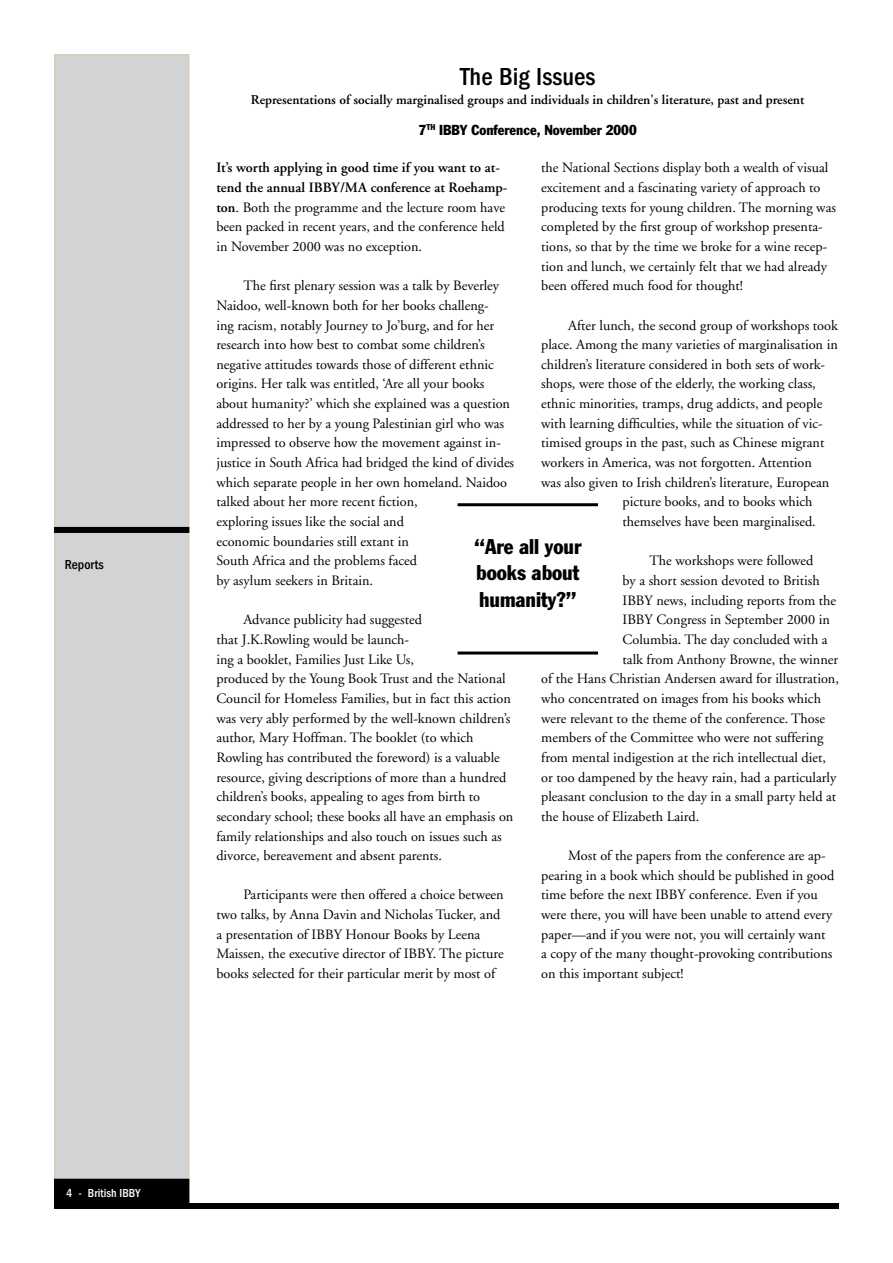
<style>
.page{position:relative;width:893px;height:1263px;background:#fff}
.page>*{position:absolute;margin:0;border:0;box-sizing:border-box;transform-origin:0 0}
.t1{font:500 condensed 25.5px "Franklin Gothic";color:#000}
.t2{font:condensed 21px/26.7px "Franklin Gothic";color:#000;text-align:justify}
.t3{font:14.25px/19.6px "Adobe Garamond";color:#000}
.t4{font:condensed 14.25px "Franklin Gothic";color:#000}
.t5{font:600 13.5px "Adobe Garamond";color:#000}
.t6{font:500 condensed 13.5px "Franklin Gothic";color:#000}
.t7{font:500 condensed 12px "Franklin Gothic";color:#fff}
.s1{font-weight:600}
</style>
<div class="page">
<div style="left:55px;top:55px;width:134px;height:1146px;background:#d1d3d4"></div>
<div style="left:54px;top:54px;width:135px;height:1148px;border:2px solid #dccbb5"></div>
<div style="left:54px;top:1203px;width:785px;height:6px;background:#000"></div>
<hr style="left:458px;top:651px;width:140px;height:3px;background:#000">
<hr style="left:458px;top:503px;width:140px;height:3px;background:#000">
<div style="left:55px;top:1179px;width:134px;height:26px;background:#000"></div>
<div style="left:54px;top:527px;width:135px;height:6px;background:#000"></div>
<p class="t6" style="left:65px;top:557px;width:41px">Reports</p>
<h1 class="t1" style="left:460px;top:62px;width:137px">The Big Issues</h1>
<p class="t5" style="left:251px;top:93px;width:555px">Representations of socially marginalised groups and individuals in children's literature, past and present</p>
<p class="t4" style="left:419px;top:121px;width:220px">7<sup>TH</sup> IBBY Conference, November 2000</p>
<p class="t3" style="left:216px;top:158px;width:292px"><span class="s1">It’s worth applying in good time if you want to at&shy;tend the annual IBBY/MA conference at Roehamp&shy;ton</span>. Both the programme and the lecture room have been packed in recent years, and the conference held in November 2000 was no exception.</p>
<p class="t3" style="left:216px;top:276px;width:299px;text-indent:27px">The first plenary session was a talk by Beverley Naidoo, well-known both for her books challeng-<br>ing racism, notably Journey to Jo’burg, and for her research into how best to combat some children’s negative attitudes towards those of different ethnic origins. Her talk was entitled, ‘Are all your books about humanity?’ which she explained was a question addressed to her by a young Palestinian girl who was impressed to observe how the movement against in&shy;justice in South Africa had bridged the kind of divides which separate people in her own homeland. Naidoo talked about her more recent fiction,<br>exploring issues like the social and<br>economic boundaries still extant in<br>South Africa and the problems faced<br>by asylum seekers in Britain.</p>
<p class="t3" style="left:216px;top:610px;width:299px;text-indent:27px">Advance publicity had suggested<br>that J.K.Rowling would be launch-<br>ing a booklet, Families Just Like Us,<br>produced by the Young Book Trust and the National Council for Homeless Families, but in fact this action was very ably performed by the well-known children’s author, Mary Hoffman. The booklet (to which Rowling has contributed the foreword) is a valuable resource, giving descriptions of more than a hundred children’s books, appealing to ages from birth to secondary school; these books all have an emphasis on family relationships and also touch on issues such as divorce, bereavement and absent parents.</p>
<p class="t3" style="left:216px;top:885px;width:289px;text-indent:27px">Participants were then offered a choice between two talks, by Anna Davin and Nicholas Tucker, and a presentation of IBBY Honour Books by Leena Maissen, the executive director of IBBY. The picture books selected for their particular merit by most of</p>
<p class="t3" style="left:541px;top:158px;width:296px">the National Sections display both a wealth of visual excitement and a fascinating variety of approach to producing texts for young children. The morning was completed by the first group of workshop presenta&shy;tions, so that by the time we broke for a wine recep&shy;tion and lunch, we certainly felt that we had already been offered much food for thought!</p>
<p class="t3" style="left:568px;top:316px;width:271px">After lunch, the second group of workshops took</p>
<p class="t3" style="left:541px;top:335px;width:298px">place. Among the many varieties of marginalisation in</p>
<p class="t3" style="left:541px;top:355px;width:285px">children’s literature considered in both sets of work-</p>
<p class="t3" style="left:541px;top:374px;width:276px">shops, were those of the elderly, the working class,</p>
<p class="t3" style="left:541px;top:394px;width:283px">ethnic minorities, tramps, drug addicts, and people</p>
<p class="t3" style="left:541px;top:414px;width:283px">with learning difficulties, while the situation of vic-</p>
<p class="t3" style="left:541px;top:433px;width:285px">timised groups in the past, such as Chinese migrant</p>
<p class="t3" style="left:541px;top:453px;width:272px">workers in America, was not forgotten. Attention</p>
<p class="t3" style="left:541px;top:473px;width:290px">was also given to Irish children’s literature, European</p>
<p class="t3" style="left:622px;top:492px;width:191px">picture books, and to books which</p>
<p class="t3" style="left:622px;top:512px;width:195px">themselves have been marginalised.</p>
<p class="t3" style="left:650px;top:551px;width:165px">The workshops were followed</p>
<p class="t3" style="left:622px;top:571px;width:199px">by a short session devoted to British</p>
<p class="t3" style="left:622px;top:591px;width:215px">IBBY news, including reports from the</p>
<p class="t3" style="left:622px;top:610px;width:209px">IBBY Congress in September 2000 in</p>
<p class="t3" style="left:622px;top:630px;width:207px">Columbia. The day concluded with a</p>
<p class="t3" style="left:622px;top:650px;width:217px">talk from Anthony Browne, the winner</p>
<p class="t3" style="left:541px;top:669px;width:299px">of the Hans Christian Andersen award for illustration,</p>
<p class="t3" style="left:541px;top:689px;width:281px">who concentrated on images from his books which</p>
<p class="t3" style="left:541px;top:709px;width:285px">were relevant to the theme of the conference. Those</p>
<p class="t3" style="left:541px;top:728px;width:284px">members of the Committee who were not suffering</p>
<p class="t3" style="left:541px;top:748px;width:286px">from mental indigestion at the rich intellectual diet,</p>
<p class="t3" style="left:541px;top:767px;width:297px">or too dampened by the heavy rain, had a particularly</p>
<p class="t3" style="left:541px;top:787px;width:297px">pleasant conclusion to the day in a small party held at</p>
<p class="t3" style="left:541px;top:807px;width:160px">the house of Elizabeth Laird.</p>
<p class="t3" style="left:541px;top:846px;width:295px;text-indent:27px">Most of the papers from the conference are ap&shy;pearing in a book which should be published in good time before the next IBBY conference. Even if you were there, you will have been unable to attend every paper—and if you were not, you will certainly want a copy of the many thought-provoking contributions on this important subject!</p>
<h2 class="t2" style="left:474px;top:533px;width:109px">“Are all your books about humanity?”</h2>
<p class="t7" style="left:66px;top:1186px;width:76px">4 - British IBBY</p>
</div>
